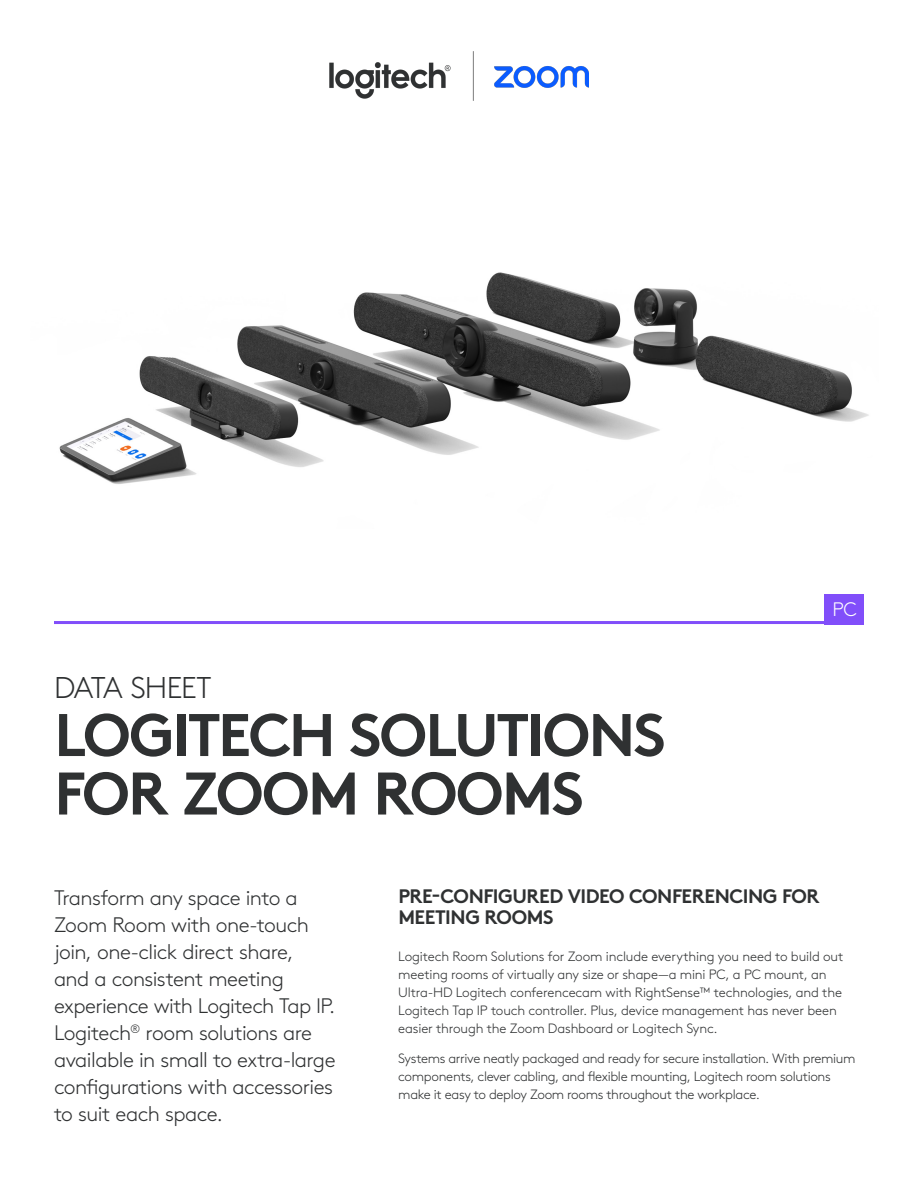
<style>
.page{position:relative;width:918px;height:1188px;background:#fff}
.page>*{position:absolute;margin:0;border:0;box-sizing:border-box;transform-origin:0 0}
.H1_Sub{font:700 60px/58.5px "Brown Pro";letter-spacing:-.03em;color:#2f3132}
.H1_Sub-2{font:300 30px "Brown Pro";letter-spacing:-.04em;color:#2f3132}
.t1{font:300 21px/27px "Brown Pro";letter-spacing:-.03em;color:#2f3132}
.t2{font:700 19.5px/21px "Brown Pro";letter-spacing:-.025em;color:#2f3132}
.t3{font:300 19.5px "Brown Pro";color:#fff}
.t4{font:300 13.5px/18px "Brown Pro";letter-spacing:-.015em;color:#2f3132}
</style>
<div class="page">
<img style="left:59px;top:272px;width:810px;height:212px">
<img style="left:329px;top:51px;width:260px;height:50px">
<div style="left:825px;top:594px;width:39px;height:30px;background:#814efa"></div>
<hr style="left:54px;top:621px;width:810px;height:3px;background:#814efa">
<p class="H1_Sub-2" style="left:54px;top:665px;width:159px">DATA SHEET</p>
<p class="H1_Sub" style="left:54px;top:699px;width:613px">LOGITECH SOLUTIONS<br>FOR ZOOM ROOMS</p>
<p class="t3" style="left:832px;top:595px;width:26px">PC</p>
<p class="t1" style="left:54px;top:882px;width:283px">Transform any space into a<br>Zoom Room with one-touch join, one-click direct share,<br>and a consistent meeting experience with Logitech Tap IP.<br>Logitech<sup>®</sup> room solutions are available in small to extra-large configurations with accessories to suit each space.</p>
<p class="t2" style="left:398px;top:884px;width:423px">PRE-CONFIGURED VIDEO CONFERENCING FOR<br>MEETING ROOMS</p>
<p class="t4" style="left:398px;top:947px;width:447px">Logitech Room Solutions for Zoom include everything you need to build out meeting rooms of virtually any size or shape—a mini PC, a PC mount, an Ultra-HD Logitech conferencecam with RightSense™ technologies, and the Logitech Tap IP touch controller. Plus, device management has never been easier through the Zoom Dashboard or Logitech Sync.</p>
<p class="t4" style="left:398px;top:1048px;width:459px">Systems arrive neatly packaged and ready for secure installation. With premium components, clever cabling, and flexible mounting, Logitech room solutions make it easy to deploy Zoom rooms throughout the workplace.</p>
</div>
